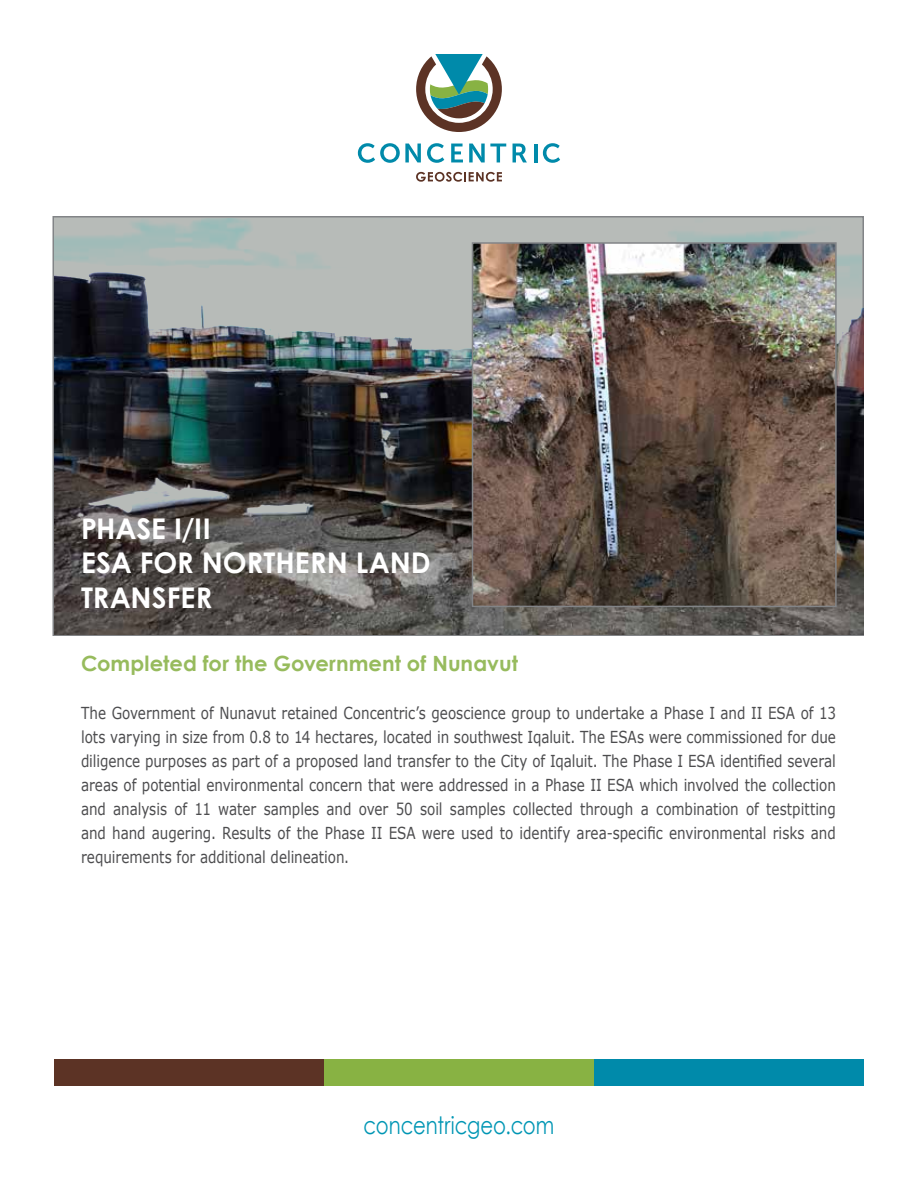
<style>
.page{position:relative;width:918px;height:1188px;background:#fff}
.page>*{position:absolute;margin:0;border:0;box-sizing:border-box;transform-origin:0 0}
.t1{font:700 28.5px/34.5px "Century Gothic";color:#fff}
.t2{font:24px "Century Gothic";color:#0096b4;scale:.82 1}
.t3{font:700 21px "Century Gothic";letter-spacing:.005em;color:#97bb5d}
.t4{font:16.5px/24px "Verdana";color:#4d4d4f;text-align:justify;scale:.82 1}
</style>
<div class="page">
<div style="left:324px;top:1059px;width:270px;height:27px;background:#88b243"></div>
<div style="left:594px;top:1059px;width:270px;height:27px;background:#008aaa"></div>
<div style="left:54px;top:1059px;width:270px;height:27px;background:#5c3325"></div>
<svg style="left:416px;top:54px;width:86px;height:78px"></svg>
<svg style="left:358px;top:143px;width:63px;height:20px"></svg>
<svg style="left:427px;top:143px;width:17px;height:20px"></svg>
<svg style="left:451px;top:144px;width:12px;height:18px"></svg>
<svg style="left:469px;top:144px;width:37px;height:18px"></svg>
<svg style="left:513px;top:144px;width:14px;height:18px"></svg>
<hr style="left:534px;top:144px;width:3px;height:18px;background:#008aaa">
<svg style="left:543px;top:143px;width:17px;height:20px"></svg>
<svg style="left:416px;top:172px;width:86px;height:10px"></svg>
<img style="left:52px;top:216px;width:812px;height:420px">
<img style="left:475px;top:245px;width:359px;height:359px">
<div style="left:472px;top:242px;width:365px;height:365px;border:2px solid #828487"></div>
<h1 class="t1" style="left:81px;top:510px;width:351px">PHASE I/II<br>ESA FOR NORTHERN LAND<br>TRANSFER</h1>
<p class="t3" style="left:81px;top:648px;width:439px">Completed for the Government of Nunavut</p>
<p class="t4" style="left:81px;top:701px;width:922px">The Government of Nunavut retained Concentric’s geoscience group to undertake a Phase I and II ESA of 13 lots varying in size from 0.8 to 14 hectares, located in southwest Iqaluit. The ESAs were commissioned for due diligence purposes as part of a proposed land transfer to the City of Iqaluit. The Phase I ESA identified several areas of potential environmental concern that were addressed in a Phase II ESA which involved the collection and analysis of 11 water samples and over 50 soil samples collected through a combination of testpitting and hand augering. Results of the Phase II ESA were used to identify area-specific environmental risks and requirements for additional delineation.</p>
<h2 class="t2" style="left:364px;top:1109px;width:234px">concentricgeo.com</h2>
</div>
